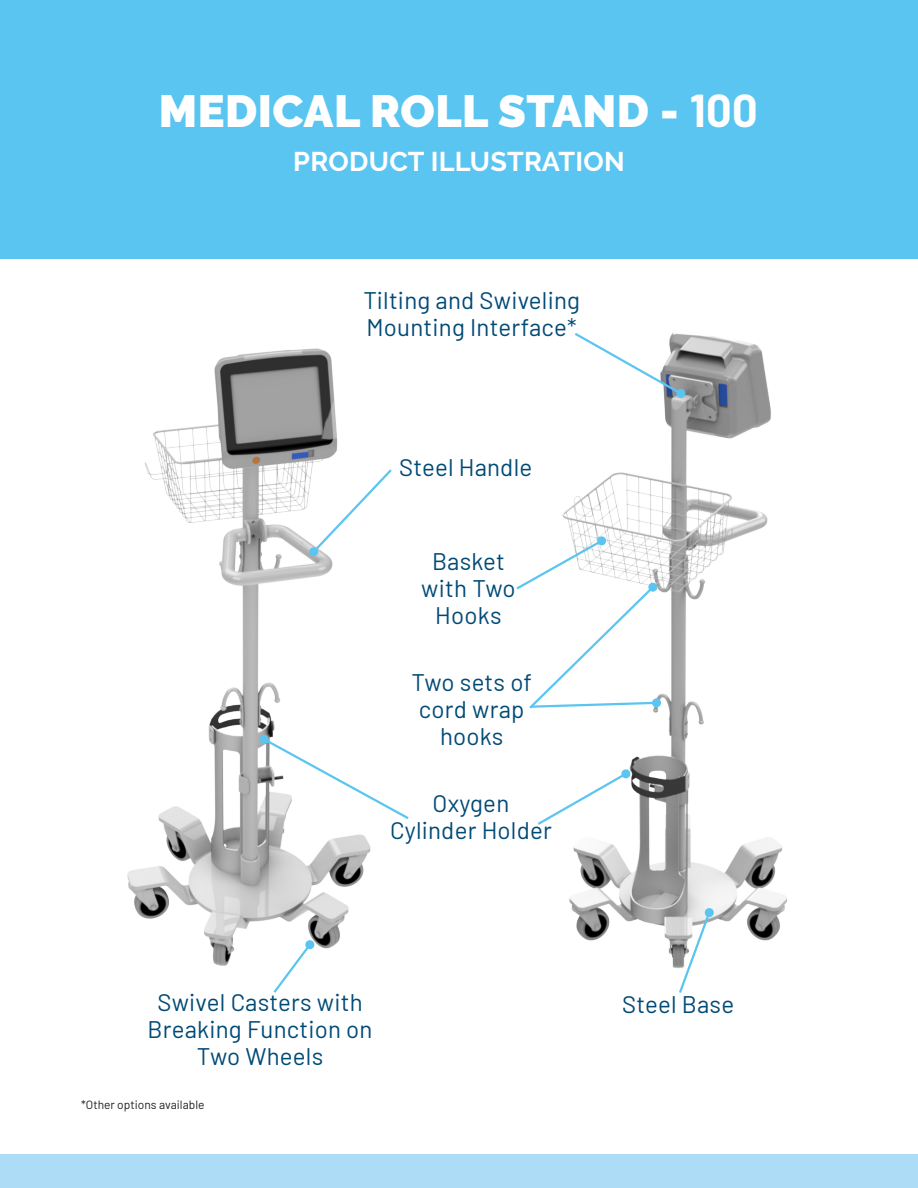
<style>
.page{position:relative;width:918px;height:1188px;background:#fff}
.page>*{position:absolute;margin:0;border:0;box-sizing:border-box;transform-origin:0 0}
.White_Title{font:900 45px "Raleway";letter-spacing:.01em;color:#fff}
.White_Subtitle{font:700 27px "Raleway";letter-spacing:.01em;color:#fff}
.Picture_Name{font:24px/27px "Barlow";letter-spacing:.01em;color:#004a76;text-align:center}
.Fine_Print{font:12px "Barlow";color:#231f20}
.s1{font-family:"Barlow";font-weight:700}
</style>
<div class="page">
<img style="left:127px;top:348px;width:244px;height:618px">
<img style="left:562px;top:334px;width:225px;height:634px">
<svg style="left:572px;top:333px;width:114px;height:65px"></svg>
<svg style="left:271px;top:940px;width:44px;height:53px"></svg>
<svg style="left:677px;top:908px;width:37px;height:85px"></svg>
<svg style="left:309px;top:467px;width:83px;height:90px"></svg>
<div style="left:0;top:0;width:918px;height:258px;background:#5ac5f0"></div>
<div style="left:0;top:1155px;width:918px;height:33px;background:#adddf6"></div>
<svg style="left:652px;top:698px;width:9px;height:10px"></svg>
<svg style="left:516px;top:536px;width:143px;height:175px"></svg>
<svg style="left:538px;top:769px;width:93px;height:58px"></svg>
<svg style="left:259px;top:734px;width:150px;height:87px"></svg>
<p class="White_Title" style="left:159px;top:85px;width:600px">MEDICAL ROLL STAND - <span class="s1">100</span></p>
<p class="White_Subtitle" style="left:293px;top:146px;width:333px">PRODUCT ILLUSTRATION</p>
<p class="Picture_Name" style="left:363px;top:285px;width:218px;text-align:left">Tilting and Swiveling<br>Mounting Interface*</p>
<p class="Picture_Name" style="left:399px;top:452px;width:135px">Steel Handle</p>
<p class="Picture_Name" style="left:421px;top:546px;width:96px">Basket with Two<br>Hooks</p>
<p class="Picture_Name" style="left:411px;top:667px;width:122px">Two sets of cord wrap hooks</p>
<p class="Picture_Name" style="left:390px;top:788px;width:163px">Oxygen<br>Cylinder Holder</p>
<p class="Picture_Name" style="left:148px;top:987px;width:226px">Swivel Casters with<br>Breaking Function on<br>Two Wheels</p>
<p class="Fine_Print" style="left:81px;top:1096px;width:125px">*Other options available</p>
<p class="Picture_Name" style="left:622px;top:989px;width:113px">Steel Base</p>
</div>
